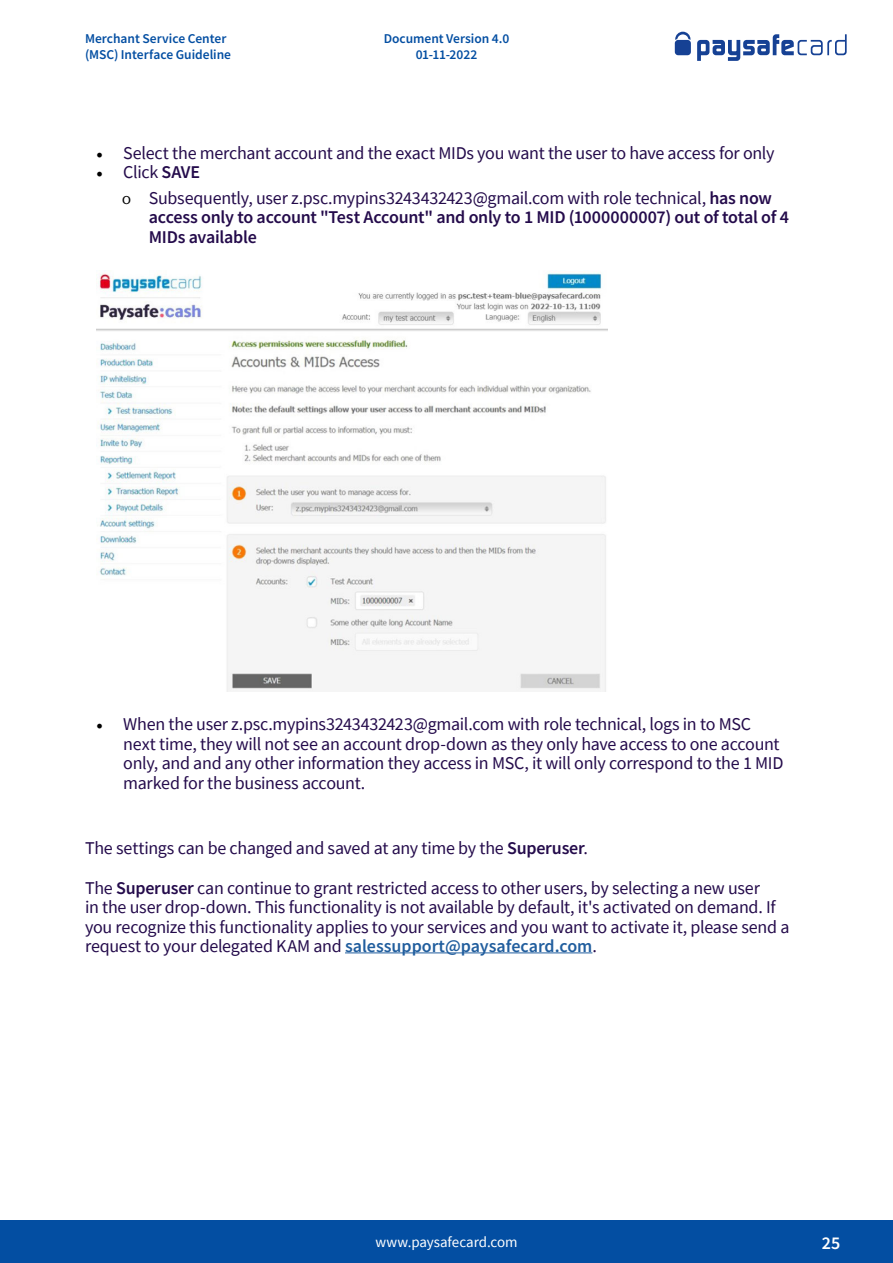
<style>
.page{position:relative;width:893px;height:1263px;background:#fff}
.page>*{position:absolute;margin:0;border:0;box-sizing:border-box;transform-origin:0 0}
.t1{font:18px/19.5px "Source Sans Pro";letter-spacing:-.015em;color:#240b4b}
.t2{font:600 18px/19.5px "Source Sans Pro";letter-spacing:-.015em;color:#240b4b}
.t3{font:600 18px "Source Sans Pro";color:#fff}
.t4{font:15px "Source Sans Pro";letter-spacing:-.005em;color:#fff}
.t5{font:600 13.5px/16.2px "Source Sans Pro";letter-spacing:-.005em;color:#034ea2}
.s1{font-family:"Minion Pro";color:#000}
.s2{font-weight:600}
.s3{font-weight:600;color:#215e9e}
</style>
<div class="page">
<div style="left:0;top:1220px;width:893px;height:43px;background:#034ea2"></div>
<div style="left:675px;top:40px;width:16px;height:15px;background:#164194;border-radius:3px"></div>
<svg style="left:675px;top:32px;width:15px;height:8px"></svg>
<svg style="left:697px;top:34px;width:150px;height:27px"></svg>
<img style="left:97px;top:273px;width:511px;height:419px">
<hr style="left:345px;top:952px;width:247px;height:1px;background:#215e9e">
<p class="t5" style="left:85px;top:30px;width:148px">Merchant Service Center (MSC) Interface Guideline</p>
<p class="t5" style="left:384px;top:30px;width:127px;text-align:center">Document Version 4.0<br>01-11-2022</p>
<p class="t1" style="left:96px;top:143px;width:680px"><span class="s1">•</span> Select the merchant account and the exact MIDs you want the user to have access for only</p>
<p class="t1" style="left:122px;top:159px;width:652px;line-height:25.5px;text-indent:-26px"><span class="s1">•</span> Click <span class="s2">SAVE<br></span><span class="s1">Ŝ</span> Subsequently, user z.psc.mypins3243432423@gmail.com with role technical, <span class="s2">has now</span></p>
<p class="t2" style="left:149px;top:207px;width:642px">access only to account "Test Account" and only to 1 MID (1000000007) out of total of 4<br>MIDs available</p>
<p class="t1" style="left:123px;top:714px;width:662px;text-indent:-27px"><span class="s1">•</span> When the user z.psc.mypins3243432423@gmail.com with role technical, logs in to MSC next time, they will not see an account drop-down as they only have access to one account only, and and any other information they access in MSC, it will only correspond to the 1 MID marked for the business account.</p>
<p class="t1" style="left:85px;top:829px;width:676px;line-height:39px">The settings can be changed and saved at any time by the <span class="s2">Superuser</span>.<br>The <span class="s2">Superuser</span> can continue to grant restricted access to other users, by selecting a new user</p>
<p class="t1" style="left:85px;top:897px;width:706px">in the user drop-down. This functionality is not available by default, it's activated on demand. If you recognize this functionality applies to your services and you want to activate it, please send a request to your delegated KAM and <span class="s3">salessupport@paysafecard.com</span>.</p>
<p class="t4" style="left:375px;top:1232px;width:144px">www.paysafecard.com</p>
<p class="t3" style="left:822px;top:1231px;width:20px">25</p>
</div>
